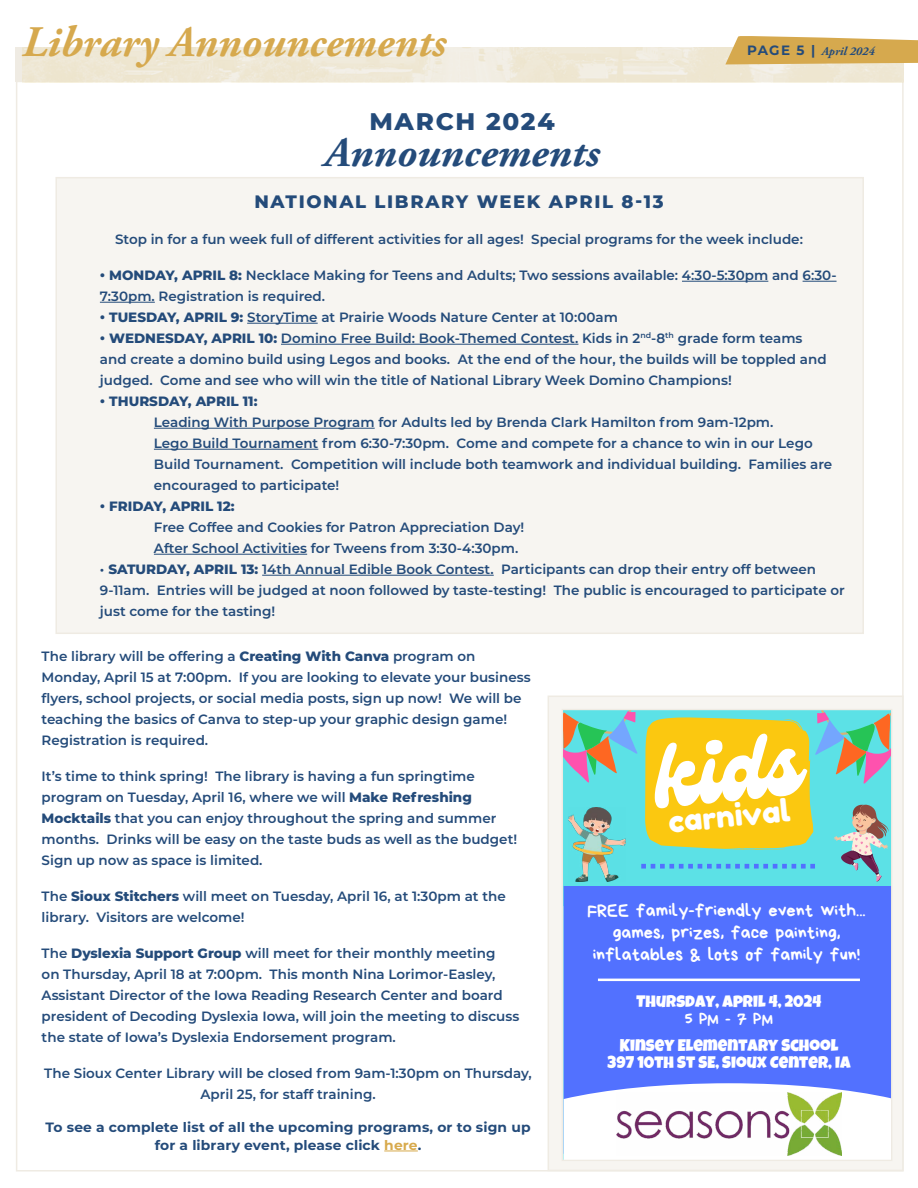
<style>
.page{position:relative;width:918px;height:1188px;background:#fff}
.page>*{position:absolute;margin:0;border:0;box-sizing:border-box;transform-origin:0 0}
.t1{font:89.4px "Genty";color:#fff}
.t2{font:italic 700 43.5px "Adobe Garamond Pro";color:#d6a94e}
.t3{font:italic 700 42px "Adobe Garamond Pro";color:#244b7a}
.t4{font:30.75px "Fredoka One";color:#fff}
.t5{font:800 24px "Montserrat";letter-spacing:.07em;color:#244b7a}
.t6{font:18.3px/21.9px "Bryndan Write";color:#fff;text-align:center}
.t7{font:800 18px "Montserrat";letter-spacing:.09em;color:#244b7a}
.t8{font:16.65px/17.5px "Luckiest Guy";color:#fff;text-align:center}
.t9{font:16.65px "Bryndan Write";letter-spacing:.185em;color:#fff}
.t10{font:600 13.5px/21px "Montserrat";color:#244b7a}
.t11{font:700 13.5px/18px "Montserrat";letter-spacing:.01em;color:#244b7a;text-align:center}
.t12{font:800 13.5px "Montserrat";color:#244b7a}
.t13{font:italic 700 12px "Adobe Garamond Pro";color:#244b7a}
.s1{font-family:"Montserrat";font-style:normal;font-size:13.5px}
.s2{font-weight:800}
.s3{color:#d8aa4d}
</style>
<div class="page">
<div style="left:548px;top:696px;width:356px;height:475px;background:#f7f5f1;border:2px solid #efebe3"></div>
<div style="left:56px;top:177px;width:808px;height:457px;background:#f7f5f1;border:2px solid #efebe3"></div>
<img style="left:22px;top:48px;width:703px;height:34px">
<svg style="left:725px;top:36px;width:193px;height:53px"></svg>
<hr style="left:384px;top:1151px;width:34px;height:1px;background:#d8aa4d">
<hr style="left:682px;top:281px;width:86px;height:1px;background:#244b7a">
<hr style="left:803px;top:281px;width:34px;height:1px;background:#244b7a">
<hr style="left:100px;top:302px;width:55px;height:1px;background:#244b7a">
<hr style="left:247px;top:323px;width:71px;height:1px;background:#244b7a">
<hr style="left:281px;top:344px;width:297px;height:1px;background:#244b7a">
<hr style="left:154px;top:428px;width:221px;height:1px;background:#244b7a">
<hr style="left:154px;top:449px;width:164px;height:1px;background:#244b7a">
<hr style="left:154px;top:554px;width:153px;height:1px;background:#244b7a">
<hr style="left:262px;top:575px;width:232px;height:1px;background:#244b7a">
<div style="left:564px;top:886px;width:326px;height:197px;background:#5271ff"></div>
<svg style="left:564px;top:1083px;width:326px;height:76px"></svg>
<hr style="left:598px;top:979px;width:262px;height:2px;background:#fff">
<svg style="left:564px;top:711px;width:326px;height:171px;background:#a4ca86"></svg>
<img style="left:617px;top:1093px;width:224px;height:63px">
<div style="left:562px;top:709px;width:330px;height:452px;border:1px solid #efebe3"></div>
<h2 class="t2" style="left:22px;top:17px;width:425px">Library Announcements</h2>
<h3 class="t5" style="left:369px;top:104px;width:187px">MARCH 2024</h3>
<h3 class="t3" style="left:325px;top:128px;width:276px">Announcements</h3>
<p class="t13" style="left:747px;top:45px;width:129px"><span class="s1">PAGE 5 |</span> April 2024</p>
<h3 class="t7" style="left:254px;top:188px;width:411px">NATIONAL LIBRARY WEEK APRIL 8-13</h3>
<p class="t10" style="left:115px;top:228px;width:689px">Stop in for a fun week full of different activities for all ages! Special programs for the week include:</p>
<p class="t10" style="left:100px;top:264px;width:738px"><span class="s2">• MONDAY, APRIL 8:</span> Necklace Making for Teens and Adults; Two sessions available: 4:30-5:30pm and 6:30-<br>7:30pm. Registration is required.</p>
<p class="t10" style="left:100px;top:306px;width:520px"><span class="s2">• TUESDAY, APRIL 9:</span> StoryTime at Prairie Woods Nature Center at 10:00am</p>
<p class="t10" style="left:100px;top:327px;width:728px"><span class="s2">• WEDNESDAY, APRIL 10:</span> Domino Free Build: Book-Themed Contest. Kids in 2<sup>nd</sup>-8<sup>th</sup> grade form teams and create a domino build using Legos and books. At the end of the hour, the builds will be toppled and judged. Come and see who will win the title of National Library Week Domino Champions!</p>
<p class="t12" style="left:100px;top:391px;width:159px">• THURSDAY, APRIL 11:</p>
<p class="t10" style="left:154px;top:411px;width:680px">Leading With Purpose Program for Adults led by Brenda Clark Hamilton from 9am-12pm.<br>Lego Build Tournament from 6:30-7:30pm. Come and compete for a chance to win in our Lego Build Tournament. Competition will include both teamwork and individual building. Families are encouraged to participate!</p>
<p class="t12" style="left:100px;top:496px;width:136px">• FRIDAY, APRIL 12:</p>
<p class="t10" style="left:154px;top:516px;width:372px">Free Coffee and Cookies for Patron Appreciation Day!<br>After School Activities for Tweens from 3:30-4:30pm.</p>
<p class="t10" style="left:100px;top:558px;width:746px">• <span class="s2">SATURDAY, APRIL 13:</span> 14th Annual Edible Book Contest. Participants can drop their entry off between<br>9-11am. Entries will be judged at noon followed by taste-testing! The public is encouraged to participate or just come for the tasting!</p>
<p class="t10" style="left:42px;top:645px;width:491px">The library will be offering a <span class="s2">Creating With Canva</span> program on Monday, April 15 at 7:00pm. If you are looking to elevate your business flyers, school projects, or social media posts, sign up now! We will be teaching the basics of Canva to step-up your graphic design game!<br>Registration is required.</p>
<p class="t10" style="left:42px;top:765px;width:477px">It’s time to think spring! The library is having a fun springtime program on Tuesday, April 16, where we will <span class="s2">Make Refreshing Mocktails</span> that you can enjoy throughout the spring and summer months. Drinks will be easy on the taste buds as well as the budget!<br>Sign up now as space is limited.</p>
<p class="t10" style="left:42px;top:885px;width:466px">The <span class="s2">Sioux Stitchers</span> will meet on Tuesday, April 16, at 1:30pm at the library. Visitors are welcome!</p>
<p class="t10" style="left:42px;top:942px;width:479px">The <span class="s2">Dyslexia Support Group</span> will meet for their monthly meeting<br>on Thursday, April 18 at 7:00pm. This month Nina Lorimor-Easley, Assistant Director of the Iowa Reading Research Center and board president of Decoding Dyslexia Iowa, will join the meeting to discuss the state of Iowa’s Dyslexia Endorsement program.</p>
<p class="t10" style="left:44px;top:1062px;width:489px;text-align:center">The Sioux Center Library will be closed from 9am-1:30pm on Thursday,<br>April 25, for staff training.</p>
<p class="t11" style="left:46px;top:1117px;width:486px">To see a complete list of all the upcoming programs, or to sign up for a library event, please click <span class="s3">here</span>.</p>
<h1 class="t1" style="left:648px;top:726px;width:149px;rotate:-6deg">kids</h1>
<h3 class="t4" style="left:666px;top:804px;width:124px;rotate:-6deg">carnival</h3>
<h3 class="t6" style="left:587px;top:900px;width:280px">FREE family-friendly event with... games, prizes, face painting, inflatables &amp; lots of family fun!</h3>
<p class="t8" style="left:637px;top:993px;width:186px">THURSDAY, APRIL 4, 2024</p>
<p class="t9" style="left:685px;top:1011px;width:90px">5PM-7PM</p>
<p class="t8" style="left:608px;top:1037px;width:244px">KINSEY ELEMENTARY SCHOOL<br>397 10TH ST SE, SIOUX CENTER, IA</p>
</div>
